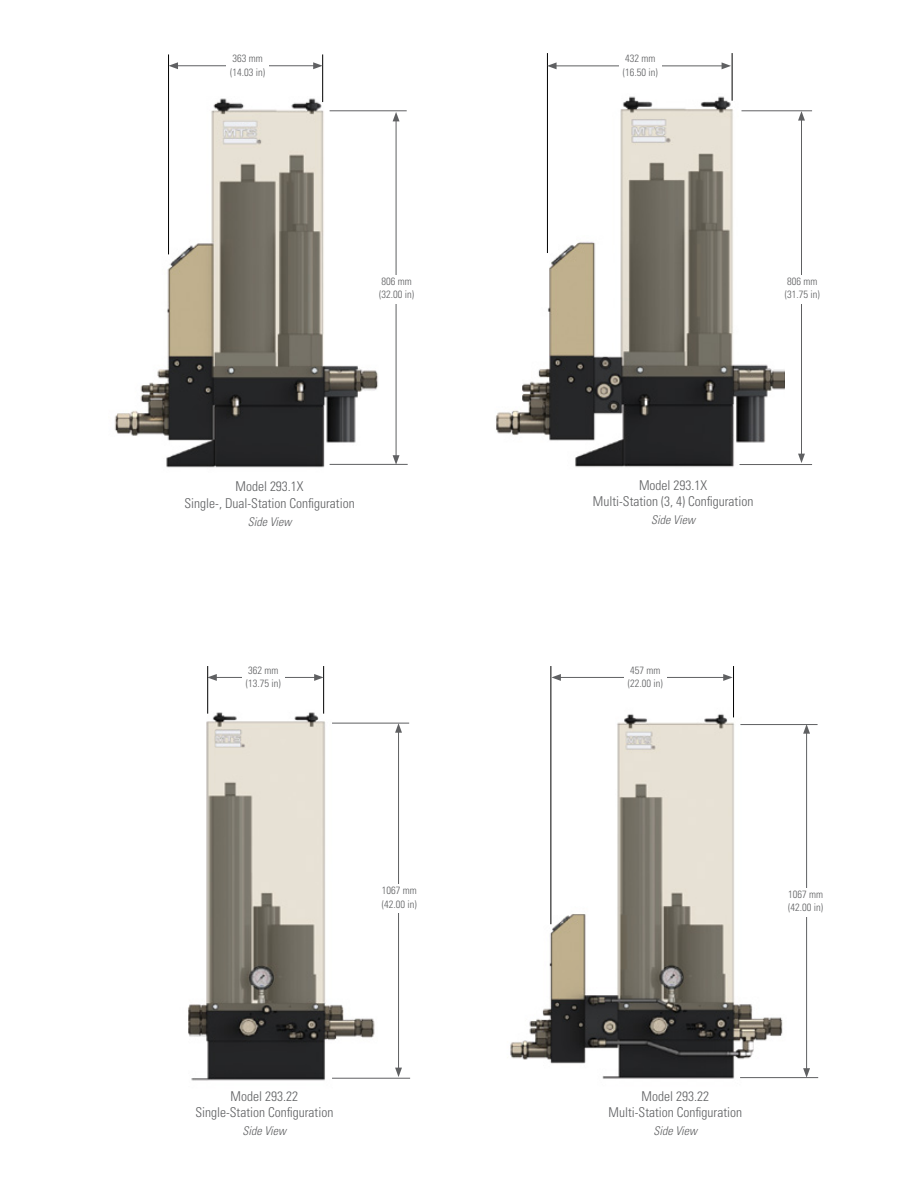
<style>
.page{position:relative;width:918px;height:1188px;background:#fff}
.page>*{position:absolute;margin:0;border:0;box-sizing:border-box;transform-origin:0 0}
.t1{font:300 condensed 13.5px/16.5px "Univers";color:#5f6062;text-align:center}
.t2{font:italic 300 condensed 12px "Univers";color:#5f6062}
.t3{font:300 condensed 10.5px/13.5px "Univers";color:#5f6062}
</style>
<div class="page">
<img style="left:114px;top:97px;width:270px;height:371px">
<img style="left:496px;top:93px;width:288px;height:374px">
<img style="left:510px;top:700px;width:280px;height:379px">
<img style="left:188px;top:704px;width:197px;height:377px">
<hr style="left:168px;top:54px;width:1px;height:200px;background:#000">
<hr style="left:322px;top:54px;width:1px;height:48px;background:#000">
<hr style="left:176px;top:65px;width:140px;height:1px;background:#5f6062">
<svg style="left:169px;top:62px;width:9px;height:7px"></svg>
<svg style="left:313px;top:62px;width:10px;height:7px"></svg>
<div style="left:226px;top:54px;width:43px;height:28px;background:#fff"></div>
<hr style="left:547px;top:53px;width:1px;height:200px;background:#000">
<hr style="left:732px;top:53px;width:1px;height:48px;background:#000">
<hr style="left:554px;top:66px;width:170px;height:1px;background:#5f6062">
<svg style="left:547px;top:62px;width:10px;height:7px"></svg>
<svg style="left:722px;top:62px;width:9px;height:7px"></svg>
<div style="left:619px;top:54px;width:42px;height:28px;background:#fff"></div>
<hr style="left:330px;top:110px;width:77px;height:1px;background:#5f6062">
<hr style="left:330px;top:464px;width:78px;height:1px;background:#5f6062">
<hr style="left:396px;top:119px;width:1px;height:339px;background:#5f6062">
<svg style="left:393px;top:112px;width:7px;height:9px"></svg>
<svg style="left:393px;top:455px;width:7px;height:10px"></svg>
<div style="left:376px;top:275px;width:42px;height:28px;background:#fff"></div>
<hr style="left:742px;top:110px;width:70px;height:1px;background:#5f6062">
<hr style="left:740px;top:464px;width:72px;height:1px;background:#5f6062">
<hr style="left:801px;top:118px;width:1px;height:338px;background:#5f6062">
<svg style="left:798px;top:111px;width:7px;height:10px"></svg>
<svg style="left:798px;top:454px;width:7px;height:9px"></svg>
<div style="left:781px;top:275px;width:42px;height:28px;background:#fff"></div>
<hr style="left:323px;top:666px;width:1px;height:48px;background:#000">
<hr style="left:214px;top:677px;width:103px;height:1px;background:#5f6062">
<svg style="left:208px;top:674px;width:9px;height:7px"></svg>
<svg style="left:314px;top:674px;width:10px;height:7px"></svg>
<div style="left:242px;top:666px;width:43px;height:28px;background:#fff"></div>
<hr style="left:550px;top:666px;width:1px;height:258px;background:#000">
<hr style="left:733px;top:666px;width:1px;height:51px;background:#000">
<hr style="left:559px;top:677px;width:167px;height:1px;background:#5f6062">
<svg style="left:551px;top:674px;width:10px;height:7px"></svg>
<svg style="left:723px;top:674px;width:10px;height:7px"></svg>
<div style="left:624px;top:666px;width:42px;height:28px;background:#fff"></div>
<hr style="left:332px;top:723px;width:77px;height:1px;background:#5f6062">
<hr style="left:332px;top:1078px;width:78px;height:1px;background:#5f6062">
<hr style="left:398px;top:730px;width:1px;height:340px;background:#5f6062">
<svg style="left:395px;top:723px;width:7px;height:10px"></svg>
<svg style="left:395px;top:1068px;width:7px;height:9px"></svg>
<div style="left:378px;top:884px;width:42px;height:28px;background:#fff"></div>
<hr style="left:740px;top:724px;width:78px;height:1px;background:#5f6062">
<hr style="left:740px;top:1077px;width:78px;height:1px;background:#5f6062">
<hr style="left:806px;top:731px;width:1px;height:340px;background:#5f6062">
<svg style="left:803px;top:725px;width:7px;height:9px"></svg>
<svg style="left:803px;top:1068px;width:7px;height:10px"></svg>
<div style="left:785px;top:888px;width:42px;height:28px;background:#fff"></div>
<hr style="left:207px;top:666px;width:1px;height:48px;background:#000">
<p class="t3" style="left:230px;top:52px;width:36px">363 mm (14.03 in)</p>
<p class="t3" style="left:623px;top:52px;width:36px">432 mm (16.50 in)</p>
<p class="t3" style="left:379px;top:274px;width:36px">806 mm (32.00 in)</p>
<p class="t3" style="left:785px;top:274px;width:36px">806 mm (31.75 in)</p>
<p class="t1" style="left:185px;top:478px;width:172px">Model 293.1X<br>Single-, Dual-Station Configuration</p>
<p class="t2" style="left:248px;top:514px;width:45px">Side View</p>
<p class="t1" style="left:593px;top:477px;width:162px">Model 293.1X<br>Multi-Station (3, 4) Configuration</p>
<p class="t2" style="left:651px;top:513px;width:45px">Side View</p>
<p class="t3" style="left:246px;top:663px;width:36px">362 mm (13.75 in)</p>
<p class="t3" style="left:628px;top:663px;width:36px">457 mm (22.00 in)</p>
<p class="t3" style="left:382px;top:884px;width:36px">1067 mm (42.00 in)</p>
<p class="t3" style="left:788px;top:887px;width:36px">1067 mm (42.00 in)</p>
<p class="t1" style="left:195px;top:1088px;width:139px">Model 293.22<br>Single-Station Configuration</p>
<p class="t2" style="left:242px;top:1124px;width:45px">Side View</p>
<p class="t1" style="left:609px;top:1088px;width:135px">Model 293.22<br>Multi-Station Configuration</p>
<p class="t2" style="left:653px;top:1124px;width:45px">Side View</p>
</div>
